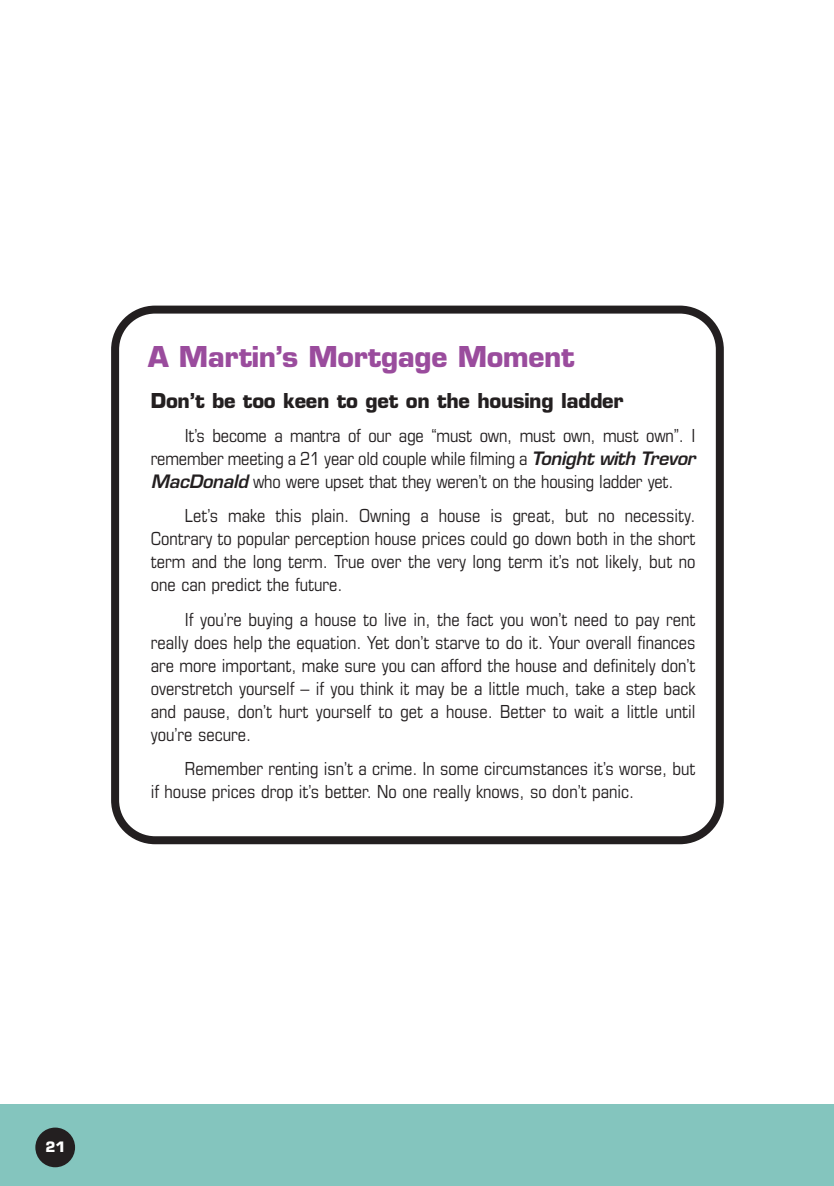
<style>
.page{position:relative;width:834px;height:1186px;background:#fff}
.page>*{position:absolute;margin:0;border:0;box-sizing:border-box;transform-origin:0 0}
.t1{font:700 28px "Eurostile";letter-spacing:-.015em;color:#9a4c9d}
.t2{font:700 20px "Eurostile";letter-spacing:-.015em;color:#231f20}
.t3{font:condensed 18px/23px "Eurostile";color:#231f20}
.t4{font:700 14px "Eurostile";color:#fff}
.s1{font-weight:600;font-style:italic;font-stretch:normal}
</style>
<div class="page">
<div style="left:0;top:1104px;width:833px;height:82px;background:#84c5be"></div>
<div style="left:35px;top:1127px;width:40px;height:40px;background:#231f20;border-radius:50%"></div>
<svg style="left:111px;top:306px;width:612px;height:538px"></svg>
<h1 class="t1" style="left:148px;top:346px;width:428px">A Martin’s Mortgage Moment</h1>
<p class="t2" style="left:151px;top:393px;width:474px">Don’t be too keen to get on the housing ladder</p>
<p class="t3" style="left:151px;top:426px;width:550px;text-indent:34px">It’s become a mantra of our age “must own, must own, must own”. I remember meeting a 21 year old couple while filming a <span class="s1">Tonight with Trevor<br>MacDonald</span>who were upset that they weren’t on the housing ladder yet.</p>
<p class="t3" style="left:151px;top:506px;width:546px;text-align:justify;text-indent:34px">Let’s make this plain. Owning a house is great, but no necessity.<br>Contrary to popular perception house prices could go down both in the short term and the long term. True over the very long term it’s not likely, but no one can predict the future.</p>
<p class="t3" style="left:151px;top:609px;width:546px;text-align:justify;text-indent:34px">If you’re buying a house to live in, the fact you won’t need to pay rent really does help the equation. Yet don’t starve to do it. Your overall finances are more important, make sure you can afford the house and definitely don’t overstretch yourself – if you think it may be a little much, take a step back and pause, don’t hurt yourself to get a house. Better to wait a little until you’re secure.</p>
<p class="t3" style="left:151px;top:759px;width:546px;text-indent:34px">Remember renting isn’t a crime. In some circumstances it’s worse, but if house prices drop it’s better. No one really knows, so don’t panic.</p>
<p class="t4" style="left:45px;top:1142px;width:22px">21</p>
</div>
